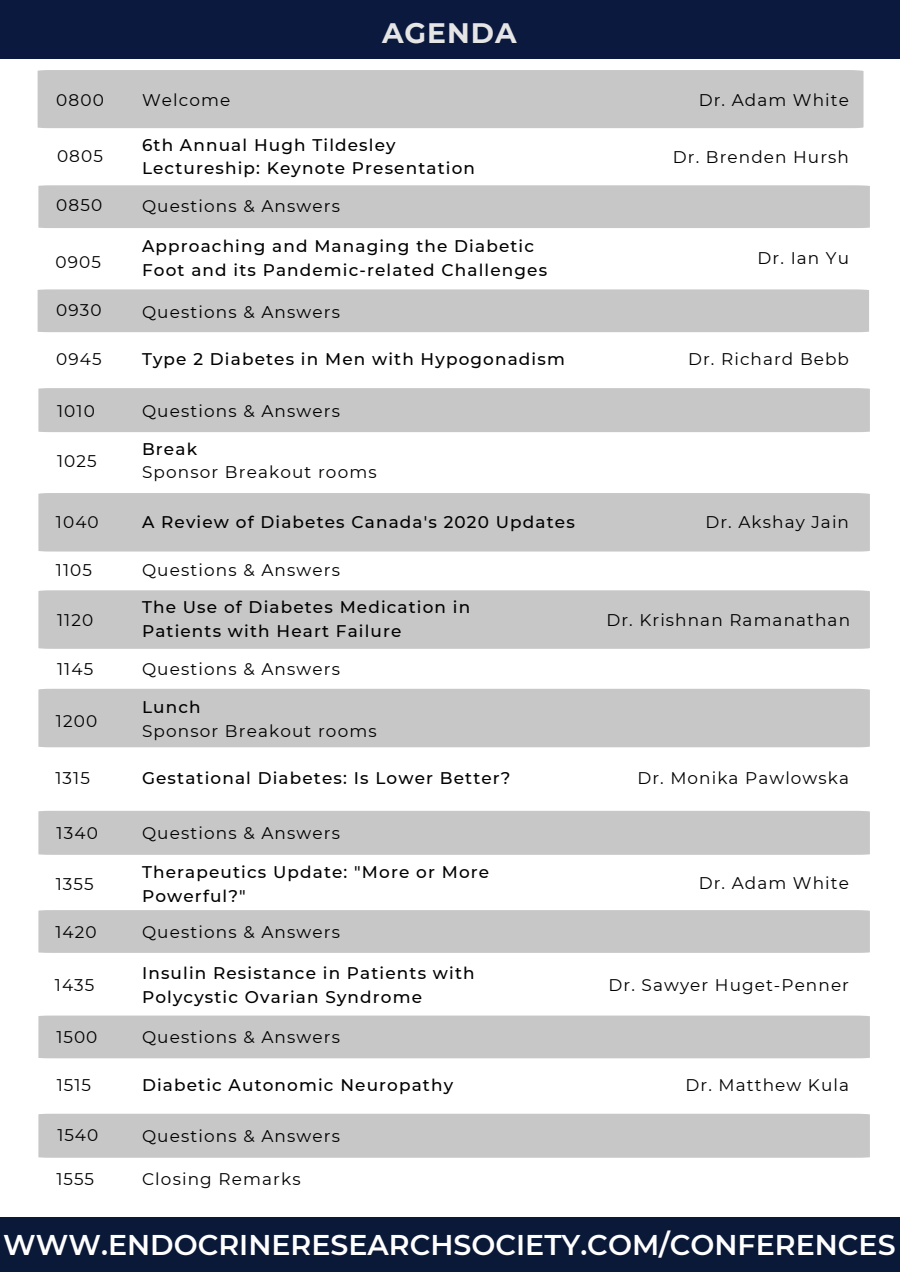
<style>
.page{position:relative;width:900px;height:1272px;background:#fff}
.page>*{position:absolute;margin:0;border:0;box-sizing:border-box;transform-origin:0 0}
.t1{font:600 28.5px "Montserrat";color:#fff}
.t2{font:700 28.1px "Montserrat";letter-spacing:.035em;color:#e5e5e5}
.t3{font:16.9px "Montserrat";letter-spacing:.065em;color:#000}
.t4{font:500 16.9px/23.6px "Montserrat";letter-spacing:.065em;color:#000}
</style>
<div class="page">
<div style="left:0;top:0;width:900px;height:58px;background:#0b193f"></div>
<div style="left:38px;top:70px;width:826px;height:58px;background:#c7c7c7"></div>
<div style="left:38px;top:185px;width:832px;height:43px;background:#c7c7c7"></div>
<div style="left:38px;top:289px;width:831px;height:43px;background:#c7c7c7"></div>
<div style="left:38px;top:388px;width:832px;height:44px;background:#c7c7c7"></div>
<div style="left:38px;top:493px;width:832px;height:59px;background:#c7c7c7"></div>
<div style="left:38px;top:590px;width:832px;height:59px;background:#c7c7c7"></div>
<div style="left:38px;top:689px;width:832px;height:58px;background:#c7c7c7"></div>
<div style="left:38px;top:811px;width:832px;height:44px;background:#c7c7c7"></div>
<div style="left:38px;top:910px;width:832px;height:43px;background:#c7c7c7"></div>
<div style="left:38px;top:1016px;width:832px;height:42px;background:#c7c7c7"></div>
<div style="left:38px;top:1114px;width:832px;height:44px;background:#c7c7c7"></div>
<div style="left:1px;top:1217px;width:899px;height:55px;background:#0b1938"></div>
<p class="t2" style="left:382px;top:16px;width:136px">AGENDA</p>
<p class="t3" style="left:56px;top:90px;width:49px">0800</p>
<p class="t3" style="left:142px;top:90px;width:90px">Welcome</p>
<p class="t3" style="left:699px;top:90px;width:152px">Dr. Adam White</p>
<p class="t4" style="left:142px;top:133px;width:334px">6th Annual Hugh Tildesley<br>Lectureship: Keynote Presentation</p>
<p class="t3" style="left:673px;top:146px;width:178px">Dr. Brenden Hursh</p>
<p class="t3" style="left:57px;top:146px;width:48px">0805</p>
<p class="t3" style="left:56px;top:195px;width:48px">0850</p>
<p class="t3" style="left:55px;top:252px;width:47px">0905</p>
<p class="t3" style="left:56px;top:300px;width:47px">0930</p>
<p class="t3" style="left:56px;top:349px;width:47px">0945</p>
<p class="t3" style="left:57px;top:401px;width:39px">1010</p>
<p class="t3" style="left:57px;top:450px;width:41px">1025</p>
<p class="t3" style="left:56px;top:512px;width:44px">1040</p>
<p class="t3" style="left:56px;top:560px;width:38px">1105</p>
<p class="t3" style="left:57px;top:609px;width:38px">1120</p>
<p class="t3" style="left:57px;top:659px;width:38px">1145</p>
<p class="t3" style="left:56px;top:711px;width:43px">1200</p>
<p class="t3" style="left:55px;top:768px;width:36px">1315</p>
<p class="t3" style="left:57px;top:823px;width:43px">1340</p>
<p class="t3" style="left:56px;top:873px;width:39px">1355</p>
<p class="t3" style="left:55px;top:921px;width:43px">1420</p>
<p class="t3" style="left:55px;top:975px;width:41px">1435</p>
<p class="t3" style="left:142px;top:196px;width:199px">Questions &amp; Answers</p>
<p class="t4" style="left:142px;top:234px;width:407px">Approaching and Managing the Diabetic<br>Foot and its Pandemic-related Challenges</p>
<p class="t3" style="left:142px;top:301px;width:199px">Questions &amp; Answers</p>
<p class="t4" style="left:142px;top:348px;width:424px">Type 2 Diabetes in Men with Hypogonadism</p>
<p class="t3" style="left:142px;top:401px;width:199px">Questions &amp; Answers</p>
<p class="t4" style="left:142px;top:437px;width:57px">Break</p>
<p class="t3" style="left:142px;top:462px;width:236px">Sponsor Breakout rooms</p>
<p class="t4" style="left:142px;top:511px;width:434px">A Review of Diabetes Canada's 2020 Updates</p>
<p class="t3" style="left:142px;top:560px;width:199px">Questions &amp; Answers</p>
<p class="t4" style="left:142px;top:595px;width:330px">The Use of Diabetes Medication in<br>Patients with Heart Failure</p>
<p class="t3" style="left:142px;top:659px;width:199px">Questions &amp; Answers</p>
<p class="t4" style="left:142px;top:695px;width:60px">Lunch</p>
<p class="t3" style="left:142px;top:721px;width:236px">Sponsor Breakout rooms</p>
<p class="t4" style="left:142px;top:766px;width:370px">Gestational Diabetes: Is Lower Better?</p>
<p class="t3" style="left:142px;top:823px;width:199px">Questions &amp; Answers</p>
<p class="t4" style="left:142px;top:860px;width:349px">Therapeutics Update: "More or More<br>Powerful?"</p>
<p class="t3" style="left:142px;top:921px;width:199px">Questions &amp; Answers</p>
<p class="t4" style="left:142px;top:961px;width:334px">Insulin Resistance in Patients with<br>Polycystic Ovarian Syndrome</p>
<p class="t3" style="left:142px;top:1027px;width:199px">Questions &amp; Answers</p>
<p class="t3" style="left:57px;top:1027px;width:42px">1500</p>
<p class="t3" style="left:57px;top:1075px;width:36px">1515</p>
<p class="t3" style="left:57px;top:1124px;width:42px">1540</p>
<p class="t3" style="left:56px;top:1168px;width:39px">1555</p>
<p class="t3" style="left:142px;top:1168px;width:160px">Closing Remarks</p>
<p class="t4" style="left:142px;top:1073px;width:313px">Diabetic Autonomic Neuropathy</p>
<p class="t3" style="left:142px;top:1126px;width:199px">Questions &amp; Answers</p>
<p class="t3" style="left:758px;top:248px;width:93px">Dr. Ian Yu</p>
<p class="t3" style="left:688px;top:349px;width:162px">Dr. Richard Bebb</p>
<p class="t3" style="left:705px;top:512px;width:145px">Dr. Akshay Jain</p>
<p class="t3" style="left:606px;top:609px;width:245px">Dr. Krishnan Ramanathan</p>
<p class="t3" style="left:637px;top:768px;width:213px">Dr. Monika Pawlowska</p>
<p class="t3" style="left:699px;top:873px;width:152px">Dr. Adam White</p>
<p class="t3" style="left:609px;top:975px;width:242px">Dr. Sawyer Huget-Penner</p>
<p class="t3" style="left:686px;top:1075px;width:165px">Dr. Matthew Kula</p>
<p class="t1" style="left:3px;top:1227px;width:894px">WWW.ENDOCRINERESEARCHSOCIETY.COM/CONFERENCES</p>
</div>
